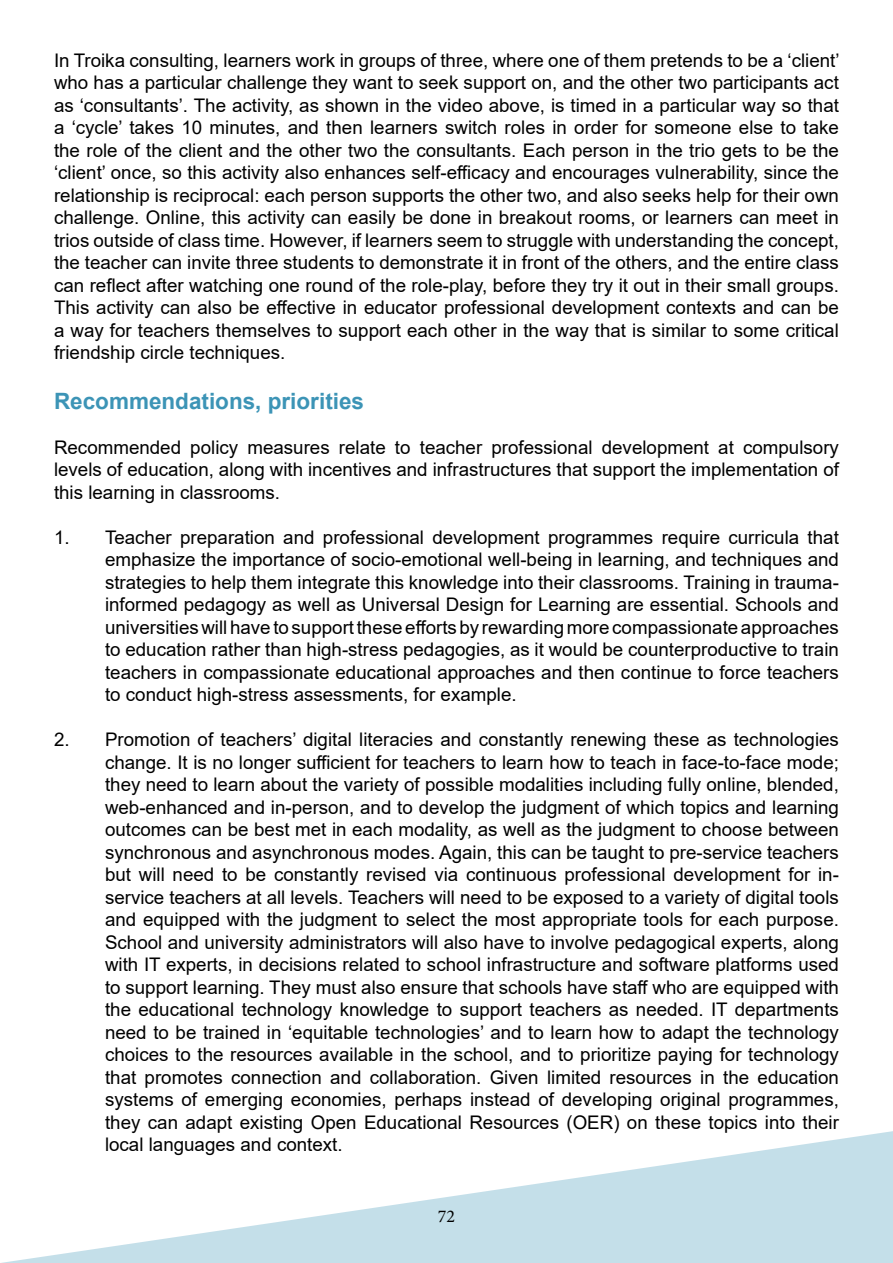
<style>
.page{position:relative;width:893px;height:1263px;background:#fff}
.page>*{position:absolute;margin:0;border:0;box-sizing:border-box;transform-origin:0 0}
.t1{font:700 22.5px "Arial";color:#3c94b6}
.t2{font:18.75px/22.5px "Arial";color:#000;text-align:justify}
.t3{font:18px "Minion Pro";color:#000}
</style>
<div class="page">
<svg style="left:1px;top:1131px;width:892px;height:132px"></svg>
<p class="t2" style="left:54px;top:49px;width:787px">In Troika consulting, learners work in groups of three, where one of them pretends to be a ‘client’ who has a particular challenge they want to seek support on, and the other two participants act as ‘consultants’. The activity, as shown in the video above, is timed in a particular way so that a ‘cycle’ takes 10 minutes, and then learners switch roles in order for someone else to take the role of the client and the other two the consultants. Each person in the trio gets to be the ‘client’ once, so this activity also enhances self-efficacy and encourages vulnerability, since the relationship is reciprocal: each person supports the other two, and also seeks help for their own challenge. Online, this activity can easily be done in breakout rooms, or learners can meet in trios outside of class time. However, if learners seem to struggle with understanding the concept, the teacher can invite three students to demonstrate it in front of the others, and the entire class can reflect after watching one round of the role-play, before they try it out in their small groups.<br>This activity can also be effective in educator professional development contexts and can be a way for teachers themselves to support each other in the way that is similar to some critical friendship circle techniques.</p>
<p class="t1" style="left:54px;top:385px;width:312px">Recommendations, priorities</p>
<p class="t2" style="left:54px;top:436px;width:786px">Recommended policy measures relate to teacher professional development at compulsory levels of education, along with incentives and infrastructures that support the implementation of this learning in classrooms.</p>
<p class="t2" style="left:105px;top:526px;width:735px;text-indent:-51px">1. Teacher preparation and professional development programmes require curricula that emphasize the importance of socio-emotional well-being in learning, and techniques and strategies to help them integrate this knowledge into their classrooms. Training in trauma&shy;informed pedagogy as well as Universal Design for Learning are essential. Schools and universities will have to support these efforts by rewarding more compassionate approaches to education rather than high-stress pedagogies, as it would be counterproductive to train teachers in compassionate educational approaches and then continue to force teachers to conduct high-stress assessments, for example.</p>
<p class="t2" style="left:105px;top:728px;width:735px;text-indent:-51px">2. Promotion of teachers’ digital literacies and constantly renewing these as technologies change. It is no longer sufficient for teachers to learn how to teach in face-to-face mode; they need to learn about the variety of possible modalities including fully online, blended, web-enhanced and in-person, and to develop the judgment of which topics and learning outcomes can be best met in each modality, as well as the judgment to choose between synchronous and asynchronous modes. Again, this can be taught to pre-service teachers but will need to be constantly revised via continuous professional development for in&shy;service teachers at all levels. Teachers will need to be exposed to a variety of digital tools and equipped with the judgment to select the most appropriate tools for each purpose.<br>School and university administrators will also have to involve pedagogical experts, along with IT experts, in decisions related to school infrastructure and software platforms used to support learning. They must also ensure that schools have staff who are equipped with the educational technology knowledge to support teachers as needed. IT departments need to be trained in ‘equitable technologies’ and to learn how to adapt the technology choices to the resources available in the school, and to prioritize paying for technology that promotes connection and collaboration. Given limited resources in the education systems of emerging economies, perhaps instead of developing original programmes, they can adapt existing Open Educational Resources (OER) on these topics into their local languages and context.</p>
<p class="t3" style="left:438px;top:1204px;width:19px">72</p>
</div>
